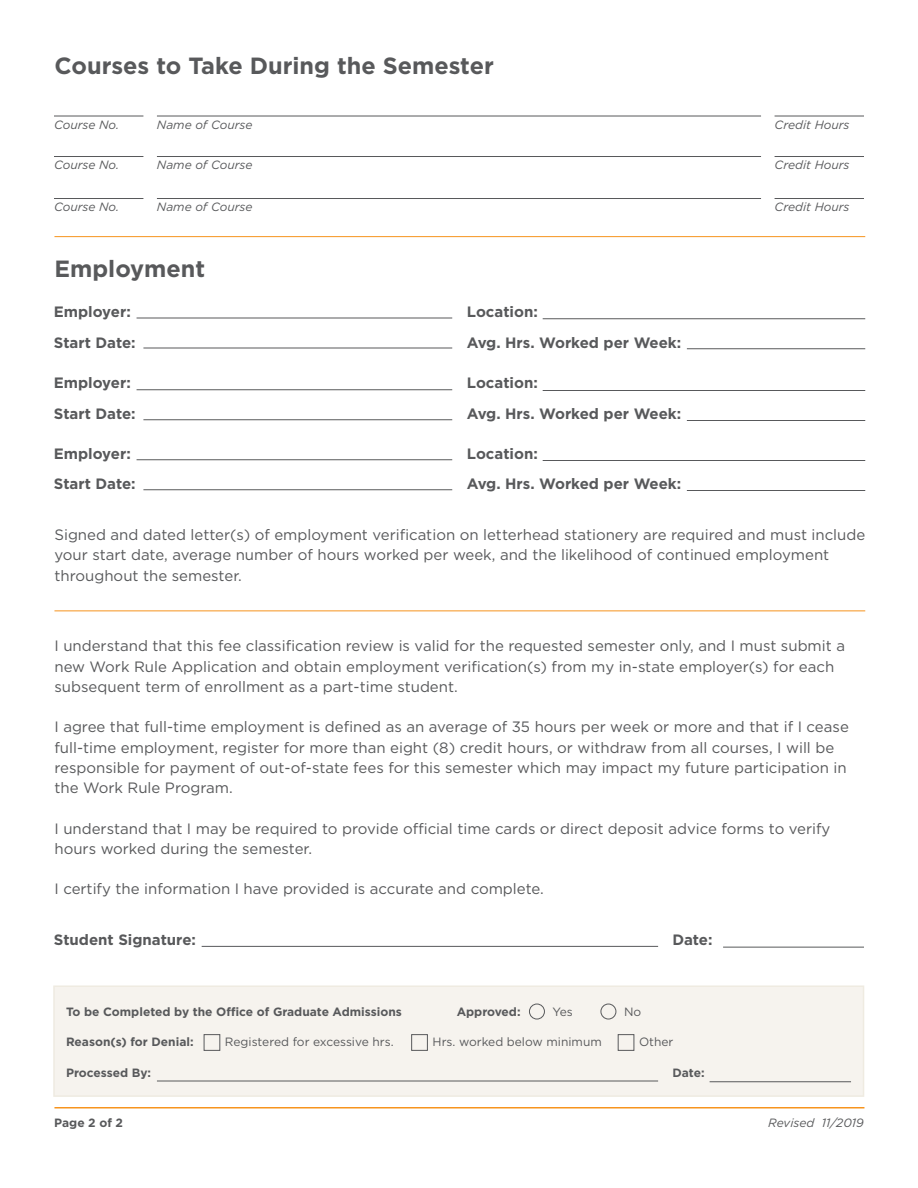
<style>
.page{position:relative;width:918px;height:1188px;background:#fff}
.page>*{position:absolute;margin:0;border:0;box-sizing:border-box;transform-origin:0 0}
.Heading_2{font:700 23.4px "Gotham";color:#58595b}
.t1{font:15px/20.2px "Gotham";color:#58595b}
.Side_Label{font:700 15px "Gotham";color:#58595b}
.Field_Label{font:italic 12px "Gotham";color:#58595b}
.Side_Label_Footer{font:700 12px "Gotham";color:#58595b}
.t2{font:12px "Gotham";color:#58595b}
</style>
<div class="page">
<hr style="left:54px;top:1107px;width:810px;height:1px;background:#f7941e">
<div style="left:53px;top:986px;width:811px;height:111px;background:#f6f3ee;border:2px solid #efebe1"></div>
<hr style="left:54px;top:156px;width:89px;height:1px;background:#58595b">
<hr style="left:157px;top:156px;width:604px;height:1px;background:#58595b">
<hr style="left:775px;top:156px;width:89px;height:1px;background:#58595b">
<hr style="left:54px;top:198px;width:89px;height:1px;background:#58595b">
<hr style="left:157px;top:198px;width:604px;height:1px;background:#58595b">
<hr style="left:775px;top:198px;width:89px;height:1px;background:#58595b">
<div style="left:411px;top:1034px;width:17px;height:17px;border:1px solid #58595b"></div>
<div style="left:618px;top:1034px;width:16px;height:17px;border:1px solid #58595b"></div>
<hr style="left:54px;top:116px;width:89px;height:1px;background:#58595b">
<hr style="left:137px;top:318px;width:315px;height:1px;background:#58595b">
<div style="left:529px;top:1004px;width:16px;height:15px;border:1px solid #58595b;border-radius:50%"></div>
<div style="left:601px;top:1004px;width:15px;height:15px;border:1px solid #58595b;border-radius:50%"></div>
<hr style="left:543px;top:318px;width:322px;height:1px;background:#58595b">
<hr style="left:54px;top:610px;width:811px;height:1px;background:#f7941e">
<hr style="left:157px;top:116px;width:604px;height:1px;background:#58595b">
<hr style="left:775px;top:116px;width:89px;height:1px;background:#58595b">
<hr style="left:54px;top:236px;width:811px;height:1px;background:#f7941e">
<hr style="left:143px;top:348px;width:309px;height:1px;background:#58595b">
<hr style="left:687px;top:348px;width:178px;height:1px;background:#58595b">
<hr style="left:137px;top:389px;width:315px;height:1px;background:#58595b">
<hr style="left:543px;top:390px;width:322px;height:1px;background:#58595b">
<hr style="left:143px;top:419px;width:309px;height:1px;background:#58595b">
<hr style="left:687px;top:420px;width:178px;height:1px;background:#58595b">
<hr style="left:137px;top:459px;width:315px;height:1px;background:#58595b">
<hr style="left:543px;top:460px;width:322px;height:1px;background:#58595b">
<hr style="left:143px;top:489px;width:309px;height:1px;background:#58595b">
<hr style="left:687px;top:490px;width:178px;height:1px;background:#58595b">
<hr style="left:202px;top:946px;width:456px;height:1px;background:#58595b">
<hr style="left:723px;top:947px;width:141px;height:1px;background:#58595b">
<hr style="left:157px;top:1081px;width:501px;height:1px;background:#58595b">
<hr style="left:710px;top:1081px;width:141px;height:1px;background:#58595b">
<div style="left:204px;top:1034px;width:16px;height:17px;border:1px solid #58595b"></div>
<p class="Heading_2" style="left:54px;top:50px;width:441px">Courses to Take During the Semester</p>
<p class="Field_Label" style="left:54px;top:117px;width:67px">Course No.</p>
<p class="Field_Label" style="left:157px;top:117px;width:97px">Name of Course</p>
<p class="Field_Label" style="left:775px;top:117px;width:76px">Credit Hours</p>
<p class="Field_Label" style="left:54px;top:158px;width:67px">Course No.</p>
<p class="Field_Label" style="left:157px;top:158px;width:97px">Name of Course</p>
<p class="Field_Label" style="left:775px;top:158px;width:76px">Credit Hours</p>
<p class="Field_Label" style="left:54px;top:200px;width:67px">Course No.</p>
<p class="Field_Label" style="left:157px;top:200px;width:97px">Name of Course</p>
<p class="Field_Label" style="left:775px;top:200px;width:76px">Credit Hours</p>
<p class="Heading_2" style="left:54px;top:253px;width:152px">Employment</p>
<p class="Side_Label" style="left:54px;top:302px;width:78px">Employer:</p>
<p class="Side_Label" style="left:467px;top:302px;width:72px">Location:</p>
<p class="Side_Label" style="left:467px;top:332px;width:216px">Avg. Hrs. Worked per Week:</p>
<p class="Side_Label" style="left:467px;top:373px;width:72px">Location:</p>
<p class="Side_Label" style="left:467px;top:403px;width:216px">Avg. Hrs. Worked per Week:</p>
<p class="Side_Label" style="left:467px;top:444px;width:72px">Location:</p>
<p class="Side_Label" style="left:467px;top:474px;width:216px">Avg. Hrs. Worked per Week:</p>
<p class="Side_Label" style="left:54px;top:332px;width:83px">Start Date:</p>
<p class="Side_Label" style="left:54px;top:373px;width:78px">Employer:</p>
<p class="Side_Label" style="left:54px;top:403px;width:83px">Start Date:</p>
<p class="Side_Label" style="left:54px;top:444px;width:78px">Employer:</p>
<p class="Side_Label" style="left:54px;top:474px;width:83px">Start Date:</p>
<p class="t1" style="left:54px;top:524px;width:812px">Signed and dated letter(s) of employment verification on letterhead stationery are required and must include your start date, average number of hours worked per week, and the likelihood of continued employment throughout the semester.</p>
<p class="t1" style="left:54px;top:636px;width:792px">I understand that this fee classification review is valid for the requested semester only, and I must submit a new Work Rule Application and obtain employment verification(s) from my in-state employer(s) for each subsequent term of enrollment as a part-time student.</p>
<p class="t1" style="left:54px;top:717px;width:796px">I agree that full-time employment is defined as an average of 35 hours per week or more and that if I cease full-time employment, register for more than eight (8) credit hours, or withdraw from all courses, I will be responsible for payment of out-of-state fees for this semester which may impact my future participation in the Work Rule Program.</p>
<p class="t1" style="left:54px;top:818px;width:778px">I understand that I may be required to provide official time cards or direct deposit advice forms to verify hours worked during the semester.</p>
<p class="t1" style="left:54px;top:879px;width:491px">I certify the information I have provided is accurate and complete.</p>
<p class="Side_Label" style="left:54px;top:930px;width:144px">Student Signature:</p>
<p class="Side_Label" style="left:672px;top:930px;width:42px">Date:</p>
<p class="Side_Label_Footer" style="left:66px;top:1004px;width:337px">To be Completed by the Office of Graduate Admissions</p>
<p class="Side_Label_Footer" style="left:457px;top:1004px;width:65px">Approved:</p>
<p class="t2" style="left:553px;top:1004px;width:22px">Yes</p>
<p class="t2" style="left:624px;top:1004px;width:19px">No</p>
<p class="Side_Label_Footer" style="left:66px;top:1034px;width:129px">Reason(s) for Denial:</p>
<p class="t2" style="left:225px;top:1034px;width:170px">Registered for excessive hrs.</p>
<p class="t2" style="left:433px;top:1034px;width:171px">Hrs. worked below minimum</p>
<p class="t2" style="left:639px;top:1034px;width:36px">Other</p>
<p class="Side_Label_Footer" style="left:66px;top:1064px;width:87px">Processed By:</p>
<p class="Side_Label_Footer" style="left:672px;top:1064px;width:34px">Date:</p>
<p class="Side_Label_Footer" style="left:54px;top:1115px;width:70px">Page 2 of 2</p>
<p class="Field_Label" style="left:768px;top:1115px;width:97px">Revised 11/2019</p>
</div>
